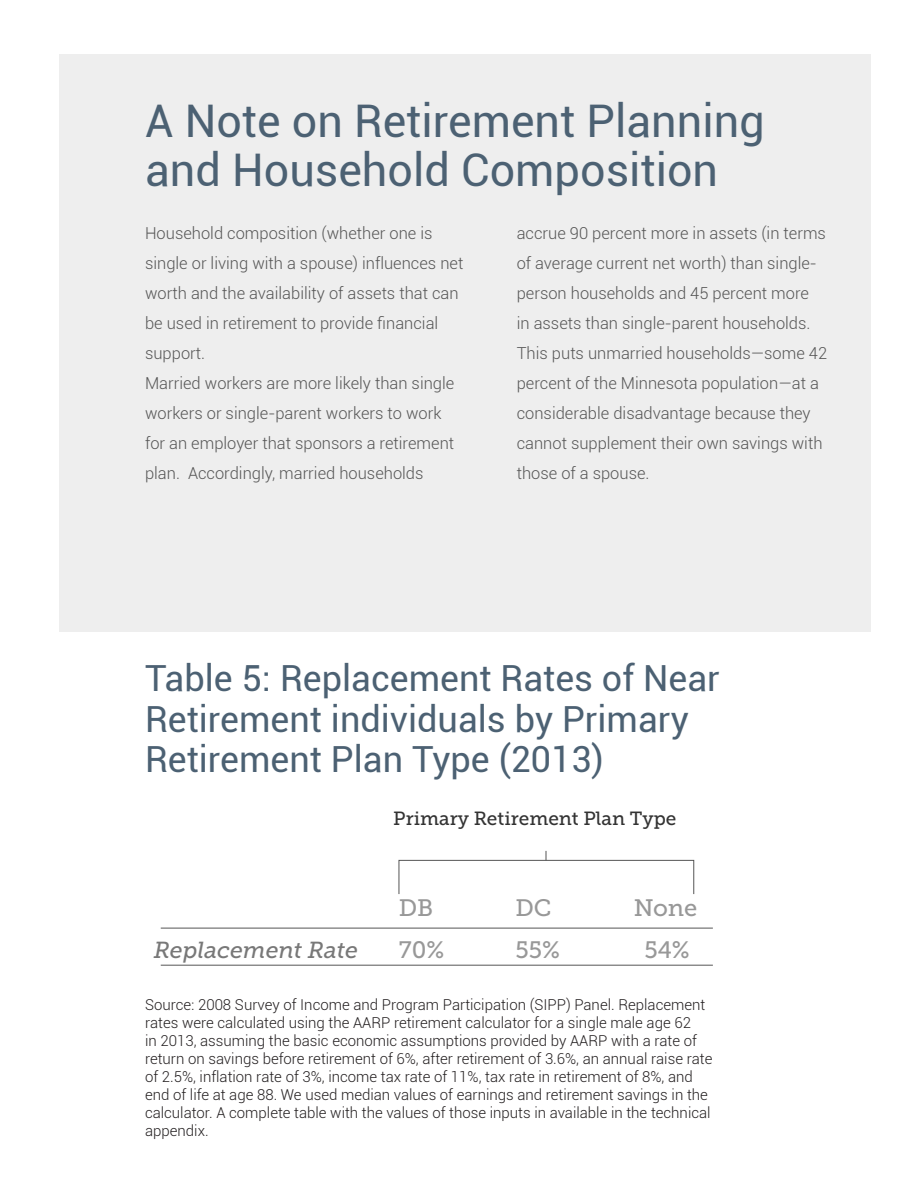
<style>
.page{position:relative;width:918px;height:1188px;background:#fff}
.page>*{position:absolute;margin:0;border:0;box-sizing:border-box;transform-origin:0 0}
.Paragraph_Style_1{font:45px/49.5px "Roboto";color:#4c6173}
.t1{font:36px/40.5px "Roboto";color:#4c6173}
.t2{font:23.7px "Museo Slab 500";color:#989898}
.t3{font:italic 23.1px "Museo Slab 500";color:#787878}
.t4{font:19.05px "Museo Slab 500";color:#333}
.Paragraph_Style_1-2{font:300 16.5px/30px "Roboto";color:#555}
.Footnotes{font:300 15px/18px "Roboto";color:#231f20}
</style>
<div class="page">
<div style="left:399px;top:860px;width:295px;height:34px;border:1px solid #555"></div>
<hr style="left:161px;top:928px;width:552px;height:1px;background:#555">
<hr style="left:161px;top:965px;width:552px;height:1px;background:#555">
<div style="left:59px;top:54px;width:812px;height:578px;background:#eee"></div>
<p class="Paragraph_Style_1" style="left:145px;top:94px;width:621px">A Note on Retirement Planning and Household Composition</p>
<p class="Paragraph_Style_1-2" style="left:145px;top:217px;width:320px">Household composition (whether one is single or living with a spouse) influences net worth and the availability of assets that can be used in retirement to provide financial support.</p>
<p class="Paragraph_Style_1-2" style="left:145px;top:367px;width:311px">Married workers are more likely than single workers or single-parent workers to work for an employer that sponsors a retirement plan. Accordingly, married households</p>
<p class="Paragraph_Style_1-2" style="left:517px;top:217px;width:312px">accrue 90 percent more in assets (in terms of average current net worth) than single&shy;person households and 45 percent more<br>in assets than single-parent households.<br>This puts unmarried households—some 42 percent of the Minnesota population—at a considerable disadvantage because they cannot supplement their own savings with those of a spouse.</p>
<p class="t1" style="left:145px;top:657px;width:576px">Table 5: Replacement Rates of Near<br>Retirement individuals by Primary<br>Retirement Plan Type (2013)</p>
<p class="t4" style="left:393px;top:808px;width:285px">Primary Retirement Plan Type</p>
<p class="t2" style="left:399px;top:894px;width:36px">DB</p>
<p class="t2" style="left:515px;top:894px;width:38px">DC</p>
<p class="t2" style="left:634px;top:894px;width:65px">None</p>
<p class="t3" style="left:154px;top:938px;width:206px">Replacement Rate</p>
<p class="t2" style="left:399px;top:937px;width:47px">70%</p>
<p class="t2" style="left:515px;top:937px;width:46px">55%</p>
<p class="t2" style="left:644px;top:937px;width:47px">54%</p>
<p class="Footnotes" style="left:145px;top:995px;width:569px">Source: 2008 Survey of Income and Program Participation (SIPP) Panel. Replacement rates were calculated using the AARP retirement calculator for a single male age 62<br>in 2013, assuming the basic economic assumptions provided by AARP with a rate of return on savings before retirement of 6%, after retirement of 3.6%, an annual raise rate of 2.5%, inflation rate of 3%, income tax rate of 11%, tax rate in retirement of 8%, and end of life at age 88. We used median values of earnings and retirement savings in the calculator. A complete table with the values of those inputs in available in the technical appendix.</p>
</div>
